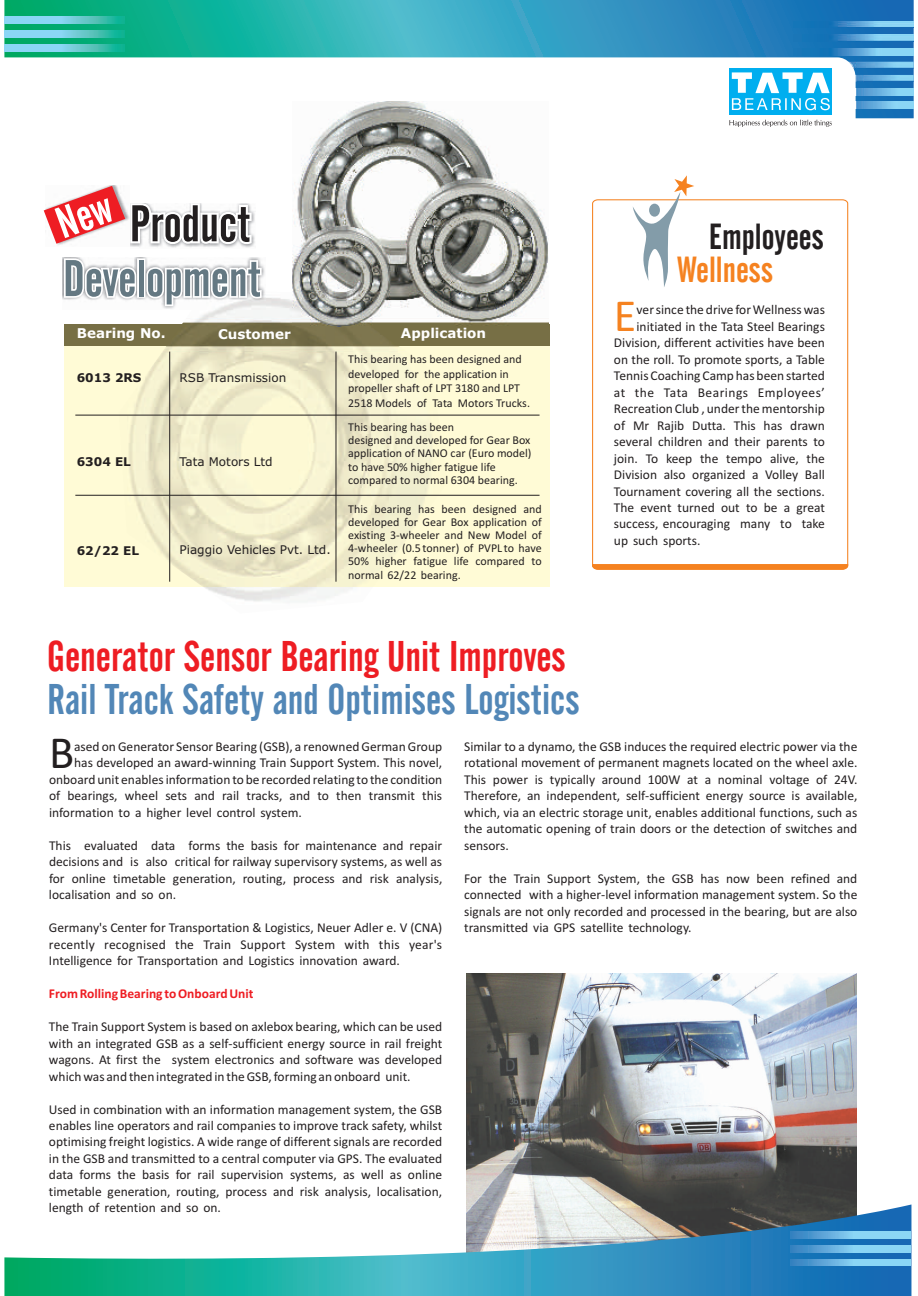
<style>
.page{position:relative;width:918px;height:1296px;background:#fff}
.page>*{position:absolute;margin:0;border:0;box-sizing:border-box;transform-origin:0 0}
.t1{font:51px "Alternate Gothic No 2 BT";color:#647882}
.t2{font:51px "Alternate Gothic No 2 BT";color:#231f20}
.t3{font:46.2px "Calibri";color:#f58220}
.t4{font:46.2px "Calibri";color:#231f20}
.t5{font:42.6px "Alternate Gothic No 2 BT";color:#5287b7}
.t6{font:42.6px "Alternate Gothic No 2 BT";color:#ee1d23}
.t7{font:36px "Alternate Gothic No 2 BT";color:#231f20}
.t8{font:36px "Alternate Gothic No 2 BT";color:#f58220}
.t9{font:13.5px/16.5px "Calibri";color:#231f20;text-align:justify}
.t10{font:700 13.5px "Calibri";color:#ee1d23}
.t11{font:700 13.5px "Verdana";color:#fff}
.t12{font:13.5px "Calibri";letter-spacing:.035em;color:#231f20}
.t13{font:12px/13.2px "Calibri";color:#231f20}
.t14{font:12px "Verdana";color:#231f20}
.t15{font:700 12px "Verdana";color:#231f20}
</style>
<div class="page">
<img style="left:466px;top:973px;width:390px;height:231px">
<svg style="left:4px;top:0;width:910px;height:118px"></svg>
<img style="left:4px;top:44px;width:121px;height:7px">
<img style="left:4px;top:31px;width:121px;height:6px">
<img style="left:4px;top:17px;width:121px;height:7px">
<svg style="left:4px;top:1204px;width:907px;height:92px"></svg>
<div style="left:65px;top:324px;width:485px;height:262px;background:#fffbd6"></div>
<div style="left:65px;top:324px;width:485px;height:22px;background:#776f45"></div>
<img style="left:119px;top:297px;width:328px;height:305px">
<hr style="left:169px;top:352px;width:1px;height:230px;background:#231f20">
<hr style="left:336px;top:352px;width:1px;height:230px;background:#231f20">
<hr style="left:75px;top:415px;width:465px;height:1px;background:#231f20">
<hr style="left:75px;top:495px;width:465px;height:1px;background:#231f20">
<img style="left:292px;top:101px;width:256px;height:226px">
<img style="left:130px;top:211px;width:125px;height:37px">
<img style="left:63px;top:257px;width:202px;height:53px">
<svg style="left:64px;top:258px;width:198px;height:48px"></svg>
<img style="left:793px;top:48px;width:121px;height:7px">
<img style="left:793px;top:35px;width:121px;height:7px">
<img style="left:793px;top:21px;width:121px;height:7px">
<img style="left:848px;top:62px;width:66px;height:7px">
<img style="left:855px;top:75px;width:59px;height:7px">
<img style="left:856px;top:88px;width:58px;height:7px">
<img style="left:856px;top:101px;width:58px;height:7px">
<div style="left:727px;top:66px;width:108px;height:52px;background:#fff"></div>
<div style="left:729px;top:68px;width:103px;height:47px;background:#00aeef"></div>
<svg style="left:732px;top:72px;width:98px;height:38px"></svg>
<svg style="left:729px;top:120px;width:103px;height:7px"></svg>
<img style="left:791px;top:1259px;width:120px;height:7px">
<img style="left:791px;top:1245px;width:120px;height:7px">
<img style="left:791px;top:1232px;width:120px;height:6px">
<svg style="left:592px;top:199px;width:257px;height:371px"></svg>
<svg style="left:592px;top:564px;width:256px;height:5px"></svg>
<svg style="left:633px;top:175px;width:61px;height:112px"></svg>
<svg style="left:44px;top:186px;width:208px;height:58px"></svg>
<h1 class="t2" style="left:130px;top:203px;width:123px">Product</h1>
<h1 class="t1" style="left:63px;top:257px;width:200px">Development</h1>
<p class="t11" style="left:77px;top:328px;width:90px">Bearing No.</p>
<p class="t11" style="left:218px;top:329px;width:74px">Customer</p>
<p class="t11" style="left:401px;top:328px;width:87px">Application</p>
<p class="t15" style="left:77px;top:373px;width:66px">6013 2RS</p>
<p class="t13" style="left:348px;top:353px;width:183px;line-height:14.7px">This bearing has been designed and developed for the application in propeller shaft of LPT 3180 and LPT 2518 Models of Tata Motors Trucks.</p>
<p class="t13" style="left:348px;top:421px;width:185px">This bearing has been<br>designed and developed for Gear Box application of NANO car (Euro model) to have 50% higher fatigue life compared to normal 6304 bearing.</p>
<p class="t14" style="left:180px;top:373px;width:108px">RSB Transmission</p>
<p class="t14" style="left:180px;top:457px;width:95px">Tata Motors Ltd</p>
<p class="t15" style="left:77px;top:457px;width:56px">6304 EL</p>
<p class="t15" style="left:77px;top:545px;width:64px">62/22 EL</p>
<p class="t14" style="left:180px;top:545px;width:153px">Piaggio Vehicles Pvt. Ltd.</p>
<p class="t13" style="left:348px;top:503px;width:195px;text-align:justify">This bearing has been designed and developed for Gear Box application of existing 3-wheeler and New Model of 4-wheeler (0.5 tonner) of PVPL to have 50% higher fatigue life compared to normal 62/22 bearing.</p>
<h3 class="t7" style="left:709px;top:221px;width:116px">Employees</h3>
<h3 class="t8" style="left:677px;top:254px;width:98px">Wellness</h3>
<h2 class="t3" style="left:614px;top:296px;width:24px">E</h2>
<p class="t9" style="left:637px;top:303px;width:190px">ver since the drive for Wellness was</p>
<p class="t9" style="left:637px;top:319px;width:190px">initiated in the Tata Steel Bearings</p>
<p class="t9" style="left:614px;top:336px;width:212px">Division, different activities have been</p>
<p class="t9" style="left:614px;top:352px;width:212px">on the roll. To promote sports, a Table</p>
<p class="t9" style="left:614px;top:369px;width:212px">Tennis Coaching Camp has been started</p>
<p class="t12" style="left:614px;top:387px;width:212px">at the Tata Bearings Employees’</p>
<p class="t9" style="left:614px;top:401px;width:212px">Recreation Club , under the mentorship</p>
<p class="t9" style="left:614px;top:418px;width:213px">of Mr Rajib Dutta. This has drawn</p>
<p class="t9" style="left:614px;top:434px;width:213px">several children and their parents to</p>
<p class="t9" style="left:614px;top:451px;width:212px">join. To keep the tempo alive, the</p>
<p class="t9" style="left:614px;top:467px;width:212px">Division also organized a Volley Ball</p>
<p class="t9" style="left:614px;top:484px;width:212px">Tournament covering all the sections.</p>
<p class="t9" style="left:614px;top:500px;width:213px">The event turned out to be a great</p>
<p class="t9" style="left:614px;top:517px;width:212px">success, encouraging many to take</p>
<p class="t9" style="left:614px;top:533px;width:88px">up such sports.</p>
<h3 class="t6" style="left:47px;top:638px;width:520px">Generator Sensor Bearing Unit Improves</h3>
<h3 class="t5" style="left:47px;top:682px;width:534px">Rail Track Safety and Optimises Logistics</h3>
<p class="t9" style="left:464px;top:739px;width:395px">Similar to a dynamo, the GSB induces the required electric power via the rotational movement of permanent magnets located on the wheel axle.<br>This power is typically around 100W at a nominal voltage of 24V.<br>Therefore, an independent, self-sufficient energy source is available, which, via an electric storage unit, enables additional functions, such as the automatic opening of train doors or the detection of switches and sensors.</p>
<p class="t9" style="left:464px;top:871px;width:395px">For the Train Support System, the GSB has now been refined and connected with a higher-level information management system. So the signals are not only recorded and processed in the bearing, but are also transmitted via GPS satellite technology.</p>
<h2 class="t4" style="left:49px;top:733px;width:27px">B</h2>
<p class="t9" style="left:74px;top:739px;width:370px">ased on Generator Sensor Bearing (GSB), a renowned German Group</p>
<p class="t9" style="left:49px;top:756px;width:395px;text-indent:25px">has developed an award-winning Train Support System. This novel, onboard unit enables information to be recorded relating to the condition of bearings, wheel sets and rail tracks, and to then transmit this information to a higher level control system.</p>
<p class="t9" style="left:49px;top:838px;width:395px">This evaluated data forms the basis for maintenance and repair decisions and is also critical for railway supervisory systems, as well as for online timetable generation, routing, process and risk analysis, localisation and so on.</p>
<p class="t9" style="left:49px;top:921px;width:395px">Germany's Center for Transportation &amp; Logistics, Neuer Adler e. V (CNA) recently recognised the Train Support System with this year's Intelligence for Transportation and Logistics innovation award.</p>
<p class="t10" style="left:49px;top:988px;width:206px">From Rolling Bearing to Onboard Unit</p>
<p class="t9" style="left:49px;top:1020px;width:395px">The Train Support System is based on axlebox bearing, which can be used with an integrated GSB as a self-sufficient energy source in rail freight wagons. At first the system electronics and software was developed which was and then integrated in the GSB, forming an onboard unit.</p>
<p class="t9" style="left:49px;top:1102px;width:395px">Used in combination with an information management system, the GSB enables line operators and rail companies to improve track safety, whilst optimising freight logistics. A wide range of different signals are recorded in the GSB and transmitted to a central computer via GPS. The evaluated data forms the basis for rail supervision systems, as well as online timetable generation, routing, process and risk analysis, localisation, length of retention and so on.</p>
</div>
